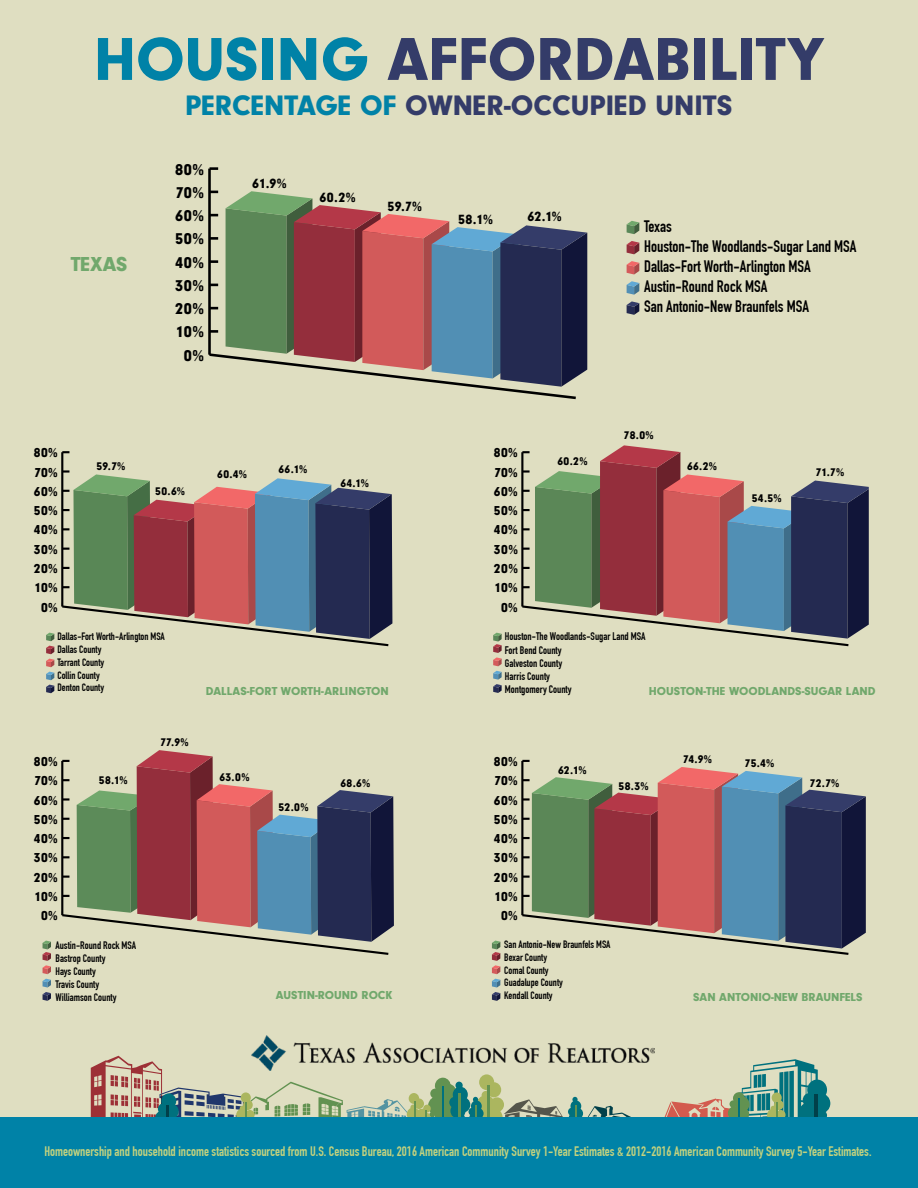
<style>
.page{position:relative;width:918px;height:1188px;background:#fff}
.page>*{position:absolute;margin:0;border:0;box-sizing:border-box;transform-origin:0 0}
.t1{font:62.85px "Neuzeit Gro T Blac";color:#343c69}
.t2{font:29.25px "Neuzeit Gro T Blac";color:#343c69}
.t3{font:21px "Neuzeit Gro T Blac";color:#71a86c}
.t4{font:700 16.35px/20px "DIN Condensed";color:#000}
.t5{font:16.2px "Neuzeit Gro T Blac";letter-spacing:.035em;color:#000}
.t6{font:13.95px "Neuzeit Gro T Blac";letter-spacing:.02em;color:#000}
.t7{font:700 13.5px "DIN Condensed";color:#c4d27e}
.t8{font:13.5px "Neuzeit Gro T Blac";letter-spacing:.035em;color:#000}
.t9{font:12px "Neuzeit Gro T Blac";color:#71a86c}
.t10{font:11.55px "Neuzeit Gro T Blac";letter-spacing:.025em;color:#000}
.t11{font:700 10.8px/13.2px "DIN Condensed";color:#000}
.t12{font:700 10.65px/13px "DIN Condensed";color:#000}
.t13{font:700 10.5px/12.9px "DIN Condensed";color:#000}
.s1{color:#0082a7}
</style>
<div class="page">
<div style="left:0;top:0;width:918px;height:1135px;background:#dfdec1"></div>
<img style="left:252px;top:1036px;width:402px;height:27px">
<div style="left:811px;top:1093px;width:19px;height:20px;background:#00717e;border-radius:50%"></div>
<div style="left:807px;top:1080px;width:20px;height:20px;background:#00717e;border-radius:50%"></div>
<svg style="left:818px;top:1110px;width:9px;height:10px"></svg>
<svg style="left:435px;top:1077px;width:16px;height:18px"></svg>
<svg style="left:481px;top:1107px;width:22px;height:22px"></svg>
<div style="left:476px;top:1095px;width:19px;height:20px;background:linear-gradient(to bottom,#abb662,#aab65e);border-radius:50%"></div>
<div style="left:490px;top:1097px;width:14px;height:15px;background:#abb65f;border-radius:50%"></div>
<div style="left:487px;top:1082px;width:14px;height:15px;background:#abb65f;border-radius:50%"></div>
<svg style="left:482px;top:1091px;width:8px;height:9px"></svg>
<svg style="left:479px;top:1074px;width:15px;height:16px"></svg>
<hr style="left:488px;top:1086px;width:2px;height:49px;background:#71a86c">
<svg style="left:663px;top:1059px;width:155px;height:59px"></svg>
<div style="left:772px;top:1092px;width:10px;height:11px;background:#abb65f;border-radius:50%"></div>
<hr style="left:776px;top:1102px;width:2px;height:33px;background:#71a86c">
<svg style="left:416px;top:1109px;width:10px;height:10px"></svg>
<div style="left:414px;top:1098px;width:10px;height:11px;background:#abb65f;border-radius:50%"></div>
<svg style="left:91px;top:1056px;width:325px;height:62px"></svg>
<div style="left:409px;top:1093px;width:10px;height:11px;background:#abb65f;border-radius:50%"></div>
<hr style="left:415px;top:1101px;width:1px;height:34px;background:#71a86c">
<div style="left:418px;top:1116px;width:7px;height:8px;background:#0082a7;border-radius:50%"></div>
<div style="left:420px;top:1109px;width:7px;height:7px;background:#abb65f;border-radius:50%"></div>
<svg style="left:426px;top:1083px;width:30px;height:35px"></svg>
<div style="left:423px;top:1105px;width:8px;height:8px;background:#abb65f;border-radius:50%"></div>
<hr style="left:425px;top:1110px;width:2px;height:25px;background:#71a86c">
<svg style="left:450px;top:1103px;width:16px;height:16px"></svg>
<svg style="left:456px;top:1097px;width:14px;height:16px"></svg>
<svg style="left:449px;top:1097px;width:11px;height:11px"></svg>
<svg style="left:453px;top:1087px;width:15px;height:15px"></svg>
<svg style="left:455px;top:1082px;width:8px;height:7px"></svg>
<svg style="left:455px;top:1113px;width:10px;height:11px"></svg>
<hr style="left:459px;top:1093px;width:2px;height:42px;background:#71a86c">
<svg style="left:469px;top:1112px;width:11px;height:11px"></svg>
<svg style="left:473px;top:1108px;width:11px;height:11px"></svg>
<div style="left:469px;top:1108px;width:7px;height:8px;background:#00717e;border-radius:50%"></div>
<div style="left:471px;top:1100px;width:11px;height:12px;background:#00717e;border-radius:50%"></div>
<svg style="left:473px;top:1097px;width:5px;height:5px"></svg>
<hr style="left:475px;top:1105px;width:2px;height:30px;background:#71a86c">
<svg style="left:504px;top:1097px;width:137px;height:21px"></svg>
<hr style="left:575px;top:1105px;width:2px;height:30px;background:#71a86c">
<div style="left:0;top:1118px;width:918px;height:70px;background:#0082a7"></div>
<hr style="left:208px;top:169px;width:3px;height:186px;background:#000">
<svg style="left:210px;top:167px;width:8px;height:3px"></svg>
<svg style="left:208px;top:191px;width:379px;height:209px"></svg>
<svg style="left:627px;top:241px;width:12px;height:13px"></svg>
<svg style="left:627px;top:221px;width:12px;height:13px"></svg>
<svg style="left:627px;top:301px;width:12px;height:14px"></svg>
<svg style="left:627px;top:281px;width:12px;height:14px"></svg>
<svg style="left:627px;top:261px;width:12px;height:14px"></svg>
<svg style="left:46px;top:633px;width:8px;height:60px"></svg>
<hr style="left:61px;top:452px;width:2px;height:154px;background:#000">
<svg style="left:62px;top:451px;width:7px;height:2px"></svg>
<svg style="left:61px;top:470px;width:331px;height:177px"></svg>
<svg style="left:521px;top:445px;width:348px;height:202px"></svg>
<svg style="left:61px;top:750px;width:333px;height:205px"></svg>
<svg style="left:521px;top:760px;width:345px;height:195px"></svg>
<svg style="left:493px;top:633px;width:9px;height:60px"></svg>
<svg style="left:43px;top:941px;width:8px;height:60px"></svg>
<svg style="left:492px;top:941px;width:8px;height:60px"></svg>
<h1 class="t1" style="left:94px;top:23px;width:731px"><span class="s1">HOUSING</span> AFFORDABILITY</h1>
<h2 class="t2" style="left:185px;top:89px;width:549px"><span class="s1">PERCENTAGE OF</span> OWNER-OCCUPIED UNITS</h2>
<h3 class="t3" style="left:71px;top:252px;width:58px">TEXAS</h3>
<p class="t5" style="left:175px;top:160px;width:31px">80%</p>
<p class="t5" style="left:176px;top:183px;width:30px">70%</p>
<p class="t5" style="left:175px;top:207px;width:30px">60%</p>
<p class="t5" style="left:175px;top:230px;width:30px">50%</p>
<p class="t5" style="left:175px;top:253px;width:30px">40%</p>
<p class="t5" style="left:175px;top:276px;width:30px">30%</p>
<p class="t5" style="left:175px;top:300px;width:30px">20%</p>
<p class="t5" style="left:176px;top:323px;width:30px">10%</p>
<p class="t5" style="left:184px;top:346px;width:22px">0%</p>
<p class="t6" style="left:252px;top:176px;width:36px">61.9%</p>
<p class="t6" style="left:319px;top:190px;width:38px">60.2%</p>
<p class="t6" style="left:387px;top:198px;width:36px">59.7%</p>
<p class="t8" style="left:34px;top:445px;width:26px">80%</p>
<p class="t8" style="left:34px;top:464px;width:25px">70%</p>
<p class="t8" style="left:34px;top:484px;width:25px">60%</p>
<p class="t8" style="left:34px;top:503px;width:26px">50%</p>
<p class="t8" style="left:34px;top:522px;width:26px">40%</p>
<p class="t8" style="left:34px;top:542px;width:25px">30%</p>
<p class="t8" style="left:34px;top:561px;width:25px">20%</p>
<p class="t8" style="left:34px;top:580px;width:25px">10%</p>
<p class="t8" style="left:41px;top:599px;width:18px">0%</p>
<p class="t10" style="left:97px;top:460px;width:30px">59.7%</p>
<p class="t10" style="left:279px;top:463px;width:30px">66.1%</p>
<p class="t10" style="left:217px;top:468px;width:31px">60.4%</p>
<p class="t10" style="left:155px;top:485px;width:31px">50.6%</p>
<p class="t10" style="left:340px;top:476px;width:30px">64.1%</p>
<p class="t13" style="left:57px;top:630px;width:109px">Dallas-Fort Worth-Arlington MSA<br>Dallas County<br>Tarrant County<br>Collin County<br>Denton County</p>
<p class="t8" style="left:34px;top:754px;width:26px">80%</p>
<p class="t10" style="left:160px;top:736px;width:30px">77.9%</p>
<p class="t9" style="left:206px;top:685px;width:184px">DALLAS-FORT WORTH-ARLINGTON</p>
<p class="t8" style="left:34px;top:773px;width:25px">70%</p>
<p class="t8" style="left:34px;top:792px;width:25px">60%</p>
<p class="t8" style="left:34px;top:812px;width:26px">50%</p>
<p class="t8" style="left:34px;top:831px;width:26px">40%</p>
<p class="t8" style="left:34px;top:850px;width:25px">30%</p>
<p class="t8" style="left:34px;top:870px;width:25px">20%</p>
<p class="t8" style="left:34px;top:889px;width:25px">10%</p>
<p class="t8" style="left:41px;top:908px;width:18px">0%</p>
<p class="t10" style="left:99px;top:774px;width:30px">58.1%</p>
<p class="t10" style="left:220px;top:770px;width:31px">63.0%</p>
<p class="t10" style="left:279px;top:801px;width:32px">52.0%</p>
<p class="t10" style="left:340px;top:777px;width:31px">68.6%</p>
<p class="t6" style="left:458px;top:211px;width:36px">58.1%</p>
<p class="t6" style="left:527px;top:208px;width:36px">62.1%</p>
<p class="t4" style="left:644px;top:217px;width:214px">Texas<br>Houston-The Woodlands-Sugar Land MSA<br>Dallas-Fort Worth-Arlington MSA<br>Austin-Round Rock MSA<br>San Antonio-New Braunfels MSA</p>
<p class="t8" style="left:494px;top:445px;width:26px">80%</p>
<p class="t8" style="left:494px;top:464px;width:25px">70%</p>
<p class="t8" style="left:494px;top:484px;width:25px">60%</p>
<p class="t8" style="left:494px;top:503px;width:26px">50%</p>
<p class="t8" style="left:494px;top:522px;width:26px">40%</p>
<p class="t8" style="left:494px;top:542px;width:25px">30%</p>
<p class="t8" style="left:494px;top:561px;width:25px">20%</p>
<p class="t8" style="left:494px;top:580px;width:25px">10%</p>
<p class="t8" style="left:501px;top:599px;width:18px">0%</p>
<p class="t10" style="left:557px;top:455px;width:32px">60.2%</p>
<p class="t10" style="left:624px;top:429px;width:31px">78.0%</p>
<p class="t10" style="left:687px;top:460px;width:31px">66.2%</p>
<p class="t10" style="left:752px;top:491px;width:31px">54.5%</p>
<p class="t10" style="left:816px;top:466px;width:30px">71.7%</p>
<p class="t11" style="left:505px;top:630px;width:142px">Houston-The Woodlands-Sugar Land MSA<br>Fort Bend County<br>Galveston County<br>Harris County<br>Montgomery County</p>
<p class="t9" style="left:649px;top:684px;width:228px">HOUSTON-THE WOODLANDS-SUGAR LAND</p>
<p class="t8" style="left:494px;top:754px;width:26px">80%</p>
<p class="t8" style="left:494px;top:773px;width:25px">70%</p>
<p class="t8" style="left:494px;top:792px;width:25px">60%</p>
<p class="t8" style="left:494px;top:812px;width:26px">50%</p>
<p class="t8" style="left:494px;top:831px;width:26px">40%</p>
<p class="t8" style="left:494px;top:850px;width:25px">30%</p>
<p class="t8" style="left:494px;top:870px;width:25px">20%</p>
<p class="t8" style="left:494px;top:889px;width:25px">10%</p>
<p class="t8" style="left:501px;top:908px;width:18px">0%</p>
<p class="t10" style="left:558px;top:764px;width:30px">62.1%</p>
<p class="t10" style="left:619px;top:780px;width:31px">58.3%</p>
<p class="t10" style="left:683px;top:753px;width:30px">74.9%</p>
<p class="t10" style="left:745px;top:757px;width:31px">75.4%</p>
<p class="t10" style="left:810px;top:776px;width:31px">72.7%</p>
<p class="t12" style="left:55px;top:939px;width:82px">Austin-Round Rock MSA<br>Bastrop County<br>Hays County<br>Travis County<br>Williamson County</p>
<p class="t13" style="left:504px;top:938px;width:108px">San Antonio-New Braunfels MSA<br>Bexar County<br>Comal County<br>Guadalupe County<br>Kendall County</p>
<p class="t9" style="left:276px;top:988px;width:118px">AUSTIN-ROUND ROCK</p>
<p class="t9" style="left:693px;top:990px;width:171px">SAN ANTONIO-NEW BRAUNFELS</p>
<p class="t7" style="left:44px;top:1143px;width:829px">Homeownership and household income statistics sourced from U.S. Census Bureau, 2016 American Community Survey 1-Year Estimates &amp; 2012-2016 American Community Survey 5-Year Estimates.</p>
</div>
